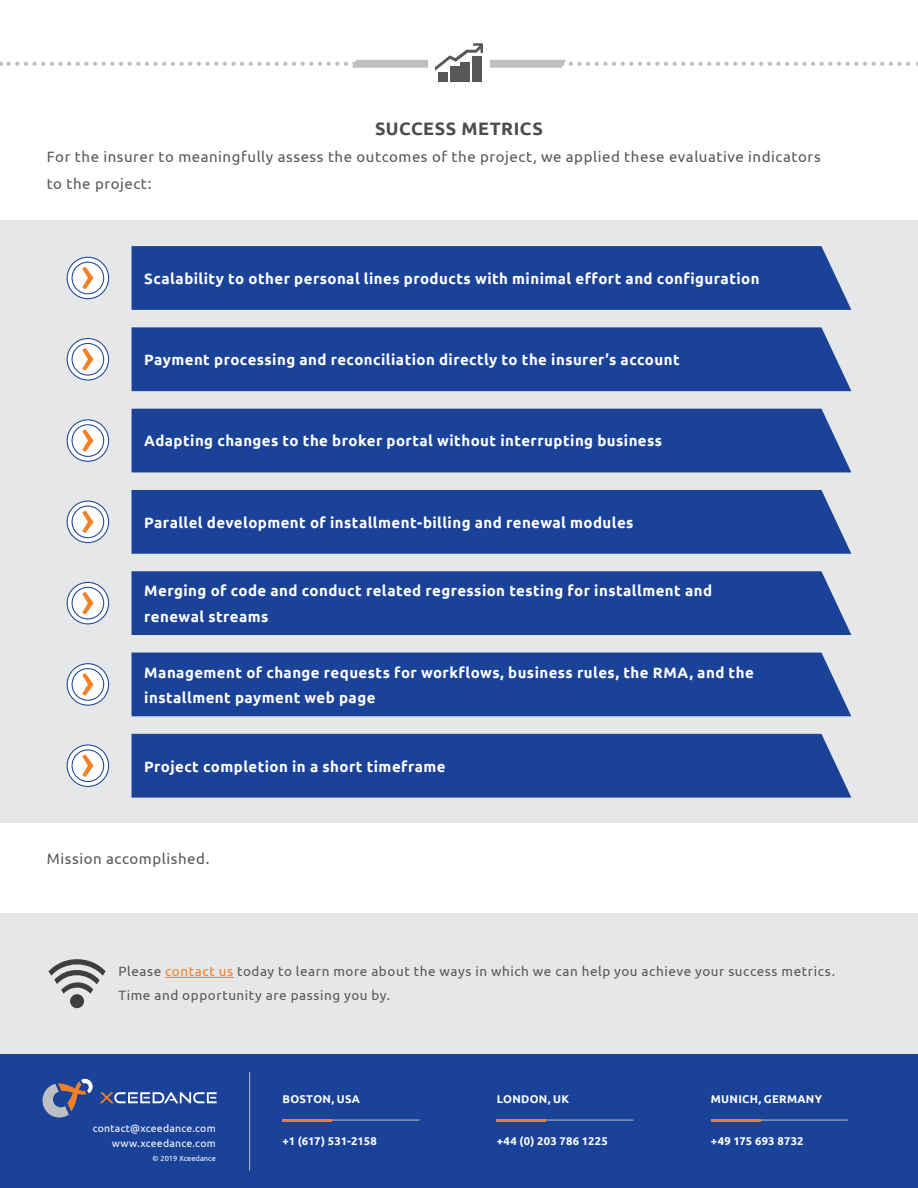
<style>
.page{position:relative;width:918px;height:1188px;background:#fff}
.page>*{position:absolute;margin:0;border:0;box-sizing:border-box;transform-origin:0 0}
.All_Text{font:700 18px "Ubuntu";letter-spacing:.03em;color:#4b4c4d}
.All_Text-2{font:700 15px/25.5px "Ubuntu";letter-spacing:.03em;color:#fff}
.All_Text-3{font:15px/27px "Ubuntu";letter-spacing:.04em;color:#57585a}
.All_Text-4{font:13.5px/24px "Ubuntu";letter-spacing:.045em;color:#57585a}
.All_Text-5{font:700 11.25px "Ubuntu";letter-spacing:.025em;color:#fff}
.All_Text-6{font:700 11.25px "Ubuntu";letter-spacing:-.005em;color:#fff}
.All_Text-7{font:10.5px "Ubuntu";letter-spacing:.02em;color:#fff}
.t1{font:7.5px "Ubuntu";color:#fff}
.s1{color:#f48026}
</style>
<div class="page">
<div style="left:0;top:221px;width:918px;height:602px;background:#e6e7e9"></div>
<div style="left:132px;top:246px;width:719px;height:64px;background:#1b4299"></div>
<svg style="left:67px;top:257px;width:42px;height:42px"></svg>
<div style="left:67px;top:257px;width:42px;height:42px;border:1px solid #1c4597;border-radius:50%"></div>
<div style="left:72px;top:262px;width:32px;height:32px;background:#fff;border-radius:50%"></div>
<div style="left:72px;top:262px;width:32px;height:32px;border:1px solid #1c4597;border-radius:50%"></div>
<svg style="left:82px;top:267px;width:12px;height:22px"></svg>
<div style="left:132px;top:327px;width:719px;height:64px;background:#1b4299"></div>
<svg style="left:67px;top:339px;width:42px;height:41px"></svg>
<div style="left:67px;top:338px;width:42px;height:43px;border:1px solid #1c4597;border-radius:50%"></div>
<div style="left:72px;top:343px;width:32px;height:32px;background:#fff;border-radius:50%"></div>
<div style="left:72px;top:343px;width:32px;height:33px;border:1px solid #1c4597;border-radius:50%"></div>
<svg style="left:82px;top:348px;width:12px;height:23px"></svg>
<div style="left:132px;top:409px;width:719px;height:63px;background:#1b4299"></div>
<svg style="left:67px;top:420px;width:42px;height:41px"></svg>
<div style="left:67px;top:419px;width:42px;height:43px;border:1px solid #1c4597;border-radius:50%"></div>
<div style="left:72px;top:425px;width:32px;height:31px;background:#fff;border-radius:50%"></div>
<div style="left:72px;top:424px;width:32px;height:33px;border:1px solid #1c4597;border-radius:50%"></div>
<svg style="left:82px;top:429px;width:12px;height:23px"></svg>
<div style="left:132px;top:490px;width:719px;height:64px;background:#1b4299"></div>
<svg style="left:67px;top:501px;width:42px;height:42px"></svg>
<div style="left:67px;top:501px;width:42px;height:42px;border:1px solid #1c4597;border-radius:50%"></div>
<div style="left:72px;top:506px;width:32px;height:32px;background:#fff;border-radius:50%"></div>
<div style="left:72px;top:506px;width:32px;height:32px;border:1px solid #1c4597;border-radius:50%"></div>
<svg style="left:82px;top:511px;width:12px;height:22px"></svg>
<div style="left:132px;top:571px;width:719px;height:64px;background:#1b4299"></div>
<svg style="left:67px;top:582px;width:42px;height:42px"></svg>
<div style="left:67px;top:582px;width:42px;height:42px;border:1px solid #1c4597;border-radius:50%"></div>
<div style="left:72px;top:587px;width:32px;height:32px;background:#fff;border-radius:50%"></div>
<div style="left:72px;top:587px;width:32px;height:32px;border:1px solid #1c4597;border-radius:50%"></div>
<svg style="left:82px;top:592px;width:12px;height:22px"></svg>
<div style="left:132px;top:653px;width:719px;height:63px;background:#1b4299"></div>
<svg style="left:67px;top:664px;width:42px;height:41px"></svg>
<div style="left:67px;top:663px;width:42px;height:43px;border:1px solid #1c4597;border-radius:50%"></div>
<div style="left:72px;top:669px;width:32px;height:31px;background:#fff;border-radius:50%"></div>
<div style="left:72px;top:668px;width:32px;height:33px;border:1px solid #1c4597;border-radius:50%"></div>
<svg style="left:82px;top:673px;width:12px;height:23px"></svg>
<div style="left:132px;top:734px;width:719px;height:64px;background:#1b4299"></div>
<svg style="left:67px;top:745px;width:42px;height:41px"></svg>
<div style="left:67px;top:744px;width:42px;height:43px;border:1px solid #1c4597;border-radius:50%"></div>
<div style="left:72px;top:750px;width:32px;height:32px;background:#fff;border-radius:50%"></div>
<div style="left:72px;top:749px;width:32px;height:33px;border:1px solid #1c4597;border-radius:50%"></div>
<svg style="left:82px;top:754px;width:12px;height:23px"></svg>
<svg style="left:438px;top:71px;width:35px;height:4px"></svg>
<div style="left:438px;top:73px;width:9px;height:9px;background:#57585a"></div>
<div style="left:450px;top:67px;width:9px;height:15px;background:#57585a"></div>
<div style="left:461px;top:62px;width:9px;height:20px;background:#57585a"></div>
<div style="left:473px;top:56px;width:9px;height:26px;background:#57585a"></div>
<svg style="left:9px;top:43px;width:909px;height:28px"></svg>
<div style="left:0;top:913px;width:918px;height:142px;background:#e6e7e9"></div>
<hr style="left:165px;top:977px;width:69px;height:1px;background:#f48026">
<div style="left:70px;top:994px;width:14px;height:14px;background:#3e3e3f;border-radius:50%"></div>
<svg style="left:48px;top:959px;width:58px;height:35px"></svg>
<div style="left:0;top:1055px;width:918px;height:133px;background:#1b4299"></div>
<hr style="left:249px;top:1072px;width:1px;height:99px;background:#bebfc2">
<hr style="left:314px;top:1120px;width:105px;height:1px;background:#bebfc2">
<hr style="left:283px;top:1119px;width:49px;height:2px;background:#f48026">
<hr style="left:528px;top:1120px;width:106px;height:1px;background:#bebfc2">
<hr style="left:497px;top:1119px;width:49px;height:2px;background:#f48026">
<hr style="left:743px;top:1120px;width:105px;height:1px;background:#bebfc2">
<hr style="left:711px;top:1119px;width:49px;height:2px;background:#f48026">
<svg style="left:100px;top:1092px;width:117px;height:11px"></svg>
<svg style="left:43px;top:1079px;width:50px;height:39px"></svg>
<p class="All_Text" style="left:375px;top:118px;width:169px">SUCCESS METRICS</p>
<p class="All_Text-3" style="left:47px;top:143px;width:775px">For the insurer to meaningfully assess the outcomes of the project, we applied these evaluative indicators to the project:</p>
<p class="All_Text-2" style="left:144px;top:266px;width:617px">Scalability to other personal lines products with minimal effort and configuration</p>
<p class="All_Text-2" style="left:144px;top:347px;width:537px">Payment processing and reconciliation directly to the insurer’s account</p>
<p class="All_Text-2" style="left:144px;top:428px;width:519px">Adapting changes to the broker portal without interrupting business</p>
<p class="All_Text-2" style="left:144px;top:509px;width:491px">Parallel development of installment-billing and renewal modules</p>
<p class="All_Text-2" style="left:144px;top:578px;width:569px">Merging of code and conduct related regression testing for installment and renewal streams</p>
<p class="All_Text-2" style="left:144px;top:659px;width:611px">Management of change requests for workflows, business rules, the RMA, and the installment payment web page</p>
<p class="All_Text-2" style="left:144px;top:753px;width:303px">Project completion in a short timeframe</p>
<p class="All_Text-3" style="left:47px;top:845px;width:164px">Mission accomplished.</p>
<p class="All_Text-4" style="left:118px;top:959px;width:718px">Please <span class="s1">contact us</span> today to learn more about the ways in which we can help you achieve your success metrics.<br>Time and opportunity are passing you by.</p>
<p class="All_Text-7" style="left:93px;top:1122px;width:125px">contact@xceedance.com</p>
<p class="All_Text-7" style="left:112px;top:1137px;width:106px">www.xceedance.com</p>
<p class="t1" style="left:153px;top:1154px;width:65px">© 2019 Xceedance</p>
<p class="All_Text-5" style="left:283px;top:1092px;width:79px">BOSTON, USA</p>
<p class="All_Text-6" style="left:283px;top:1134px;width:96px">+1 (617) 531-2158</p>
<p class="All_Text-5" style="left:497px;top:1134px;width:113px">+44 (0) 203 786 1225</p>
<p class="All_Text-5" style="left:497px;top:1092px;width:74px">LONDON, UK</p>
<p class="All_Text-5" style="left:711px;top:1092px;width:113px">MUNICH, GERMANY</p>
<p class="All_Text-5" style="left:711px;top:1134px;width:94px">+49 175 693 8732</p>
</div>
